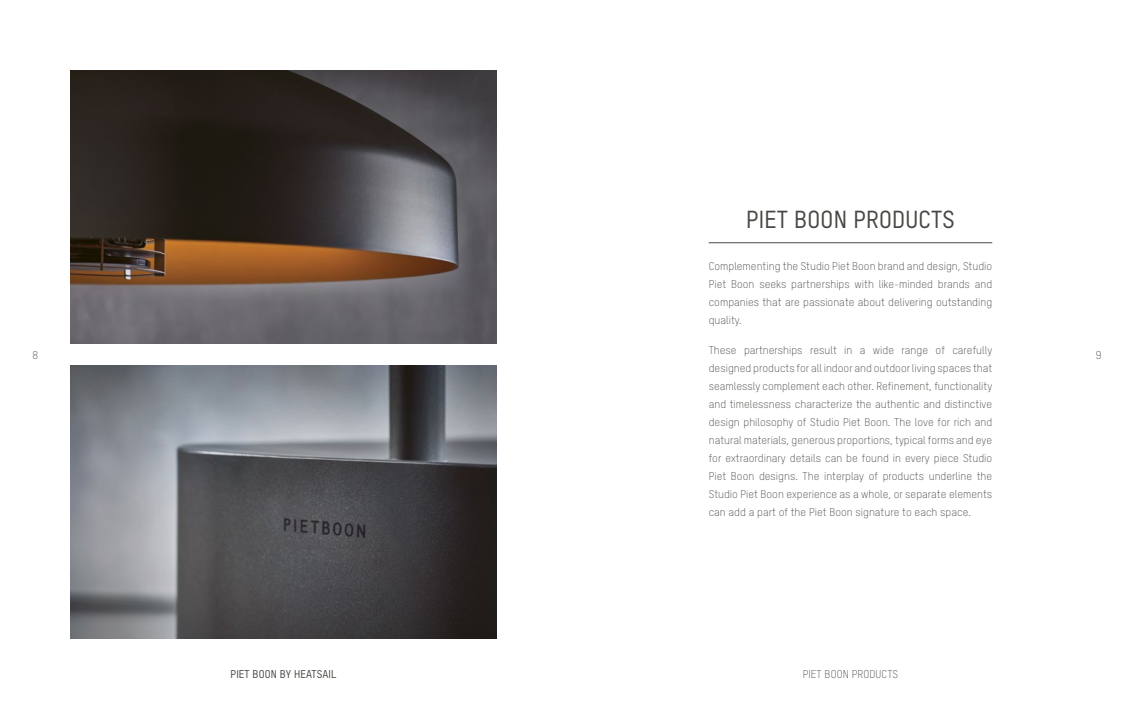
<style>
.page{position:relative;width:1134px;height:709px;background:#fff}
.page>*{position:absolute;margin:0;border:0;box-sizing:border-box;transform-origin:0 0}
.t1{font:24px "T Star Medium";letter-spacing:.01em;color:#474743}
.t2{font:11px/18px "T Star Light";color:#474743;text-align:justify}
.t3{font:11px "T Star Medium";letter-spacing:.01em;color:#474743}
</style>
<div class="page">
<hr style="left:709px;top:242px;width:283px;height:1px;background:#474743">
<img style="left:71px;top:366px;width:425px;height:272px">
<img style="left:71px;top:71px;width:425px;height:272px">
<h1 class="t1" style="left:746px;top:205px;width:210px">PIET BOON PRODUCTS</h1>
<p class="t2" style="left:709px;top:257px;width:285px">Complementing the Studio Piet Boon brand and design, Studio Piet Boon seeks partnerships with like-minded brands and companies that are passionate about delivering outstanding quality.</p>
<p class="t2" style="left:709px;top:341px;width:285px">These partnerships result in a wide range of carefully designed products for all indoor and outdoor living spaces that seamlessly complement each other. Refinement, functionality and timelessness characterize the authentic and distinctive design philosophy of Studio Piet Boon. The love for rich and natural materials, generous proportions, typical forms and eye for extraordinary details can be found in every piece Studio Piet Boon designs. The interplay of products underline the Studio Piet Boon experience as a whole, or separate elements can add a part of the Piet Boon signature to each space.</p>
<p class="t2" style="left:33px;top:346px;width:7px">8</p>
<p class="t2" style="left:1096px;top:346px;width:7px">9</p>
<p class="t3" style="left:231px;top:667px;width:107px">PIET BOON BY HEATSAIL</p>
<p class="t2" style="left:803px;top:665px;width:97px">PIET BOON PRODUCTS</p>
</div>
